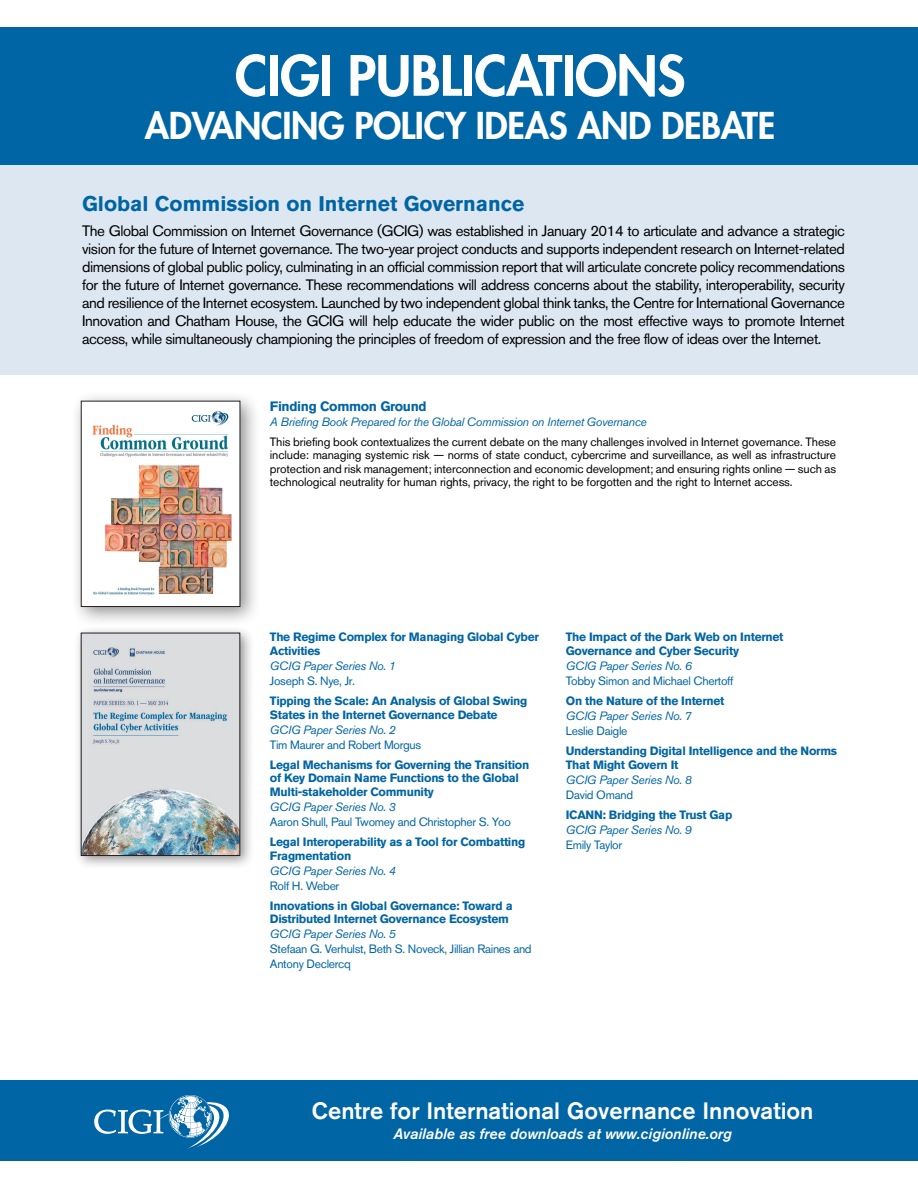
<style>
.page{position:relative;width:918px;height:1188px;background:#fff}
.page>*{position:absolute;margin:0;border:0;box-sizing:border-box;transform-origin:0 0}
.Heading_Figures{font:800 54px "Futura Std";letter-spacing:-.01em;color:#fff}
.Heading_Figures-2{font:800 36px "Futura Std";letter-spacing:-.01em;color:#fff}
.t1{font:500 23.55px "Akzidenz Grotesk BQ";color:#fff}
.t2{font:700 21px "Akzidenz Grotesk BQ";color:#0065a4}
.Publication_descript{font:15px/18px "Akzidenz Grotesk BQ";letter-spacing:-.03em;color:#000;text-align:justify}
.t3{font:italic 15px "Akzidenz Grotesk BQ Med";color:#fff}
.t4{font:700 13.5px "Akzidenz Grotesk BQ";letter-spacing:-.025em;color:#0065a4}
.t5{font:700 12px/13.5px "Akzidenz Grotesk BQ";letter-spacing:-.025em;color:#0065a4}
.Publication_descript-2{font:12px/13.5px "Akzidenz Grotesk BQ";letter-spacing:-.01em;color:#000;text-align:justify}
.t6{font:12px/15px "Akzidenz Grotesk BQ";letter-spacing:-.025em;color:#0065a4}
.t7{font:italic 12px "Akzidenz Grotesk BQ";letter-spacing:-.025em;color:#0065a4}
.s1{font-style:italic}
</style>
<div class="page">
<div style="left:0;top:1080px;width:918px;height:81px;background:#0065a4"></div>
<div style="left:0;top:27px;width:918px;height:139px;background:#0065a4"></div>
<div style="left:0;top:166px;width:918px;height:209px;background:#dde7f2"></div>
<div style="left:70px;top:390px;width:191px;height:237px;background:#231f20;opacity:.5"></div>
<img style="left:83px;top:403px;width:155px;height:202px">
<div style="left:81px;top:401px;width:159px;height:206px;border:1px solid #231f20"></div>
<svg style="left:94px;top:1095px;width:135px;height:54px"></svg>
<div style="left:74px;top:626px;width:181px;height:244px;background:#231f20;opacity:.5"></div>
<img style="left:83px;top:635px;width:155px;height:219px">
<div style="left:81px;top:633px;width:159px;height:223px;border:1px solid #231f20"></div>
<p class="Heading_Figures" style="left:235px;top:42px;width:452px">CIGI PUBLICATIONS</p>
<p class="Heading_Figures-2" style="left:145px;top:103px;width:632px">ADVANCING POLICY IDEAS AND DEBATE</p>
<p class="t2" style="left:82px;top:192px;width:444px">Global Commission on Internet Governance</p>
<p class="Publication_descript" style="left:82px;top:222px;width:764px">The Global Commission on Internet Governance (GCIG) was established in January 2014 to articulate and advance a strategic vision for the future of Internet governance. The two-year project conducts and supports independent research on Internet-related dimensions of global public policy, culminating in an official commission report that will articulate concrete policy recommendations for the future of Internet governance. These recommendations will address concerns about the stability, interoperability, security and resilience of the Internet ecosystem. Launched by two independent global think tanks, the Centre for International Governance Innovation and Chatham House, the GCIG will help educate the wider public on the most effective ways to promote Internet access, while simultaneously championing the principles of freedom of expression and the free flow of ideas over the Internet.</p>
<p class="t4" style="left:270px;top:398px;width:158px">Finding Common Ground</p>
<p class="t7" style="left:270px;top:414px;width:378px">A Briefing Book Prepared for the Global Commission on Internet Governance</p>
<p class="Publication_descript-2" style="left:270px;top:435px;width:568px">This briefing book contextualizes the current debate on the many challenges involved in Internet governance. These include: managing systemic risk — norms of state conduct, cybercrime and surveillance, as well as infrastructure protection and risk management; interconnection and economic development; and ensuring rights online — such as technological neutrality for human rights, privacy, the right to be forgotten and the right to Internet access.</p>
<p class="t5" style="left:270px;top:630px;width:270px">The Regime Complex for Managing Global Cyber<br>Activities</p>
<p class="t7" style="left:270px;top:659px;width:127px">GCIG Paper Series No. 1</p>
<p class="t6" style="left:270px;top:673px;width:87px">Joseph S. Nye, Jr.</p>
<p class="t5" style="left:270px;top:694px;width:259px">Tipping the Scale: An Analysis of Global Swing<br>States in the Internet Governance Debate</p>
<p class="t6" style="left:270px;top:722px;width:153px"><span class="s1">GCIG Paper Series No. 2<br></span>Tim Maurer and Robert Morgus</p>
<p class="t5" style="left:270px;top:758px;width:261px">Legal Mechanisms for Governing the Transition of Key Domain Name Functions to the Global<br>Multi-stakeholder Community</p>
<p class="t7" style="left:270px;top:800px;width:127px">GCIG Paper Series No. 3</p>
<p class="t6" style="left:270px;top:814px;width:242px">Aaron Shull, Paul Twomey and Christopher S. Yoo</p>
<p class="t5" style="left:270px;top:835px;width:257px">Legal Interoperability as a Tool for Combatting<br>Fragmentation</p>
<p class="t7" style="left:270px;top:863px;width:127px">GCIG Paper Series No. 4</p>
<p class="t6" style="left:270px;top:878px;width:71px">Rolf H. Weber</p>
<p class="t5" style="left:270px;top:899px;width:244px">Innovations in Global Governance: Toward a<br>Distributed Internet Governance Ecosystem</p>
<p class="t7" style="left:270px;top:927px;width:127px">GCIG Paper Series No. 5</p>
<p class="t6" style="left:270px;top:942px;width:263px">Stefaan G. Verhulst, Beth S. Noveck, Jillian Raines and<br>Antony Declercq</p>
<p class="t5" style="left:566px;top:630px;width:219px">The Impact of the Dark Web on Internet<br>Governance and Cyber Security</p>
<p class="t7" style="left:566px;top:659px;width:127px">GCIG Paper Series No. 6</p>
<p class="t6" style="left:566px;top:673px;width:169px">Tobby Simon and Michael Chertoff</p>
<p class="t5" style="left:566px;top:694px;width:160px">On the Nature of the Internet</p>
<p class="t7" style="left:566px;top:709px;width:127px">GCIG Paper Series No. 7</p>
<p class="t6" style="left:566px;top:723px;width:63px">Leslie Daigle</p>
<p class="t5" style="left:566px;top:744px;width:273px">Understanding Digital Intelligence and the Norms<br>That Might Govern It</p>
<p class="t7" style="left:566px;top:773px;width:127px">GCIG Paper Series No. 8</p>
<p class="t6" style="left:566px;top:787px;width:69px">David Omand</p>
<p class="t5" style="left:566px;top:808px;width:168px">ICANN: Bridging the Trust Gap</p>
<p class="t7" style="left:566px;top:823px;width:127px">GCIG Paper Series No. 9</p>
<p class="t6" style="left:566px;top:837px;width:58px">Emily Taylor</p>
<p class="t1" style="left:312px;top:1097px;width:503px">Centre for International Governance Innovation</p>
<p class="t3" style="left:393px;top:1125px;width:340px">Available as free downloads at www.cigionline.org</p>
</div>
